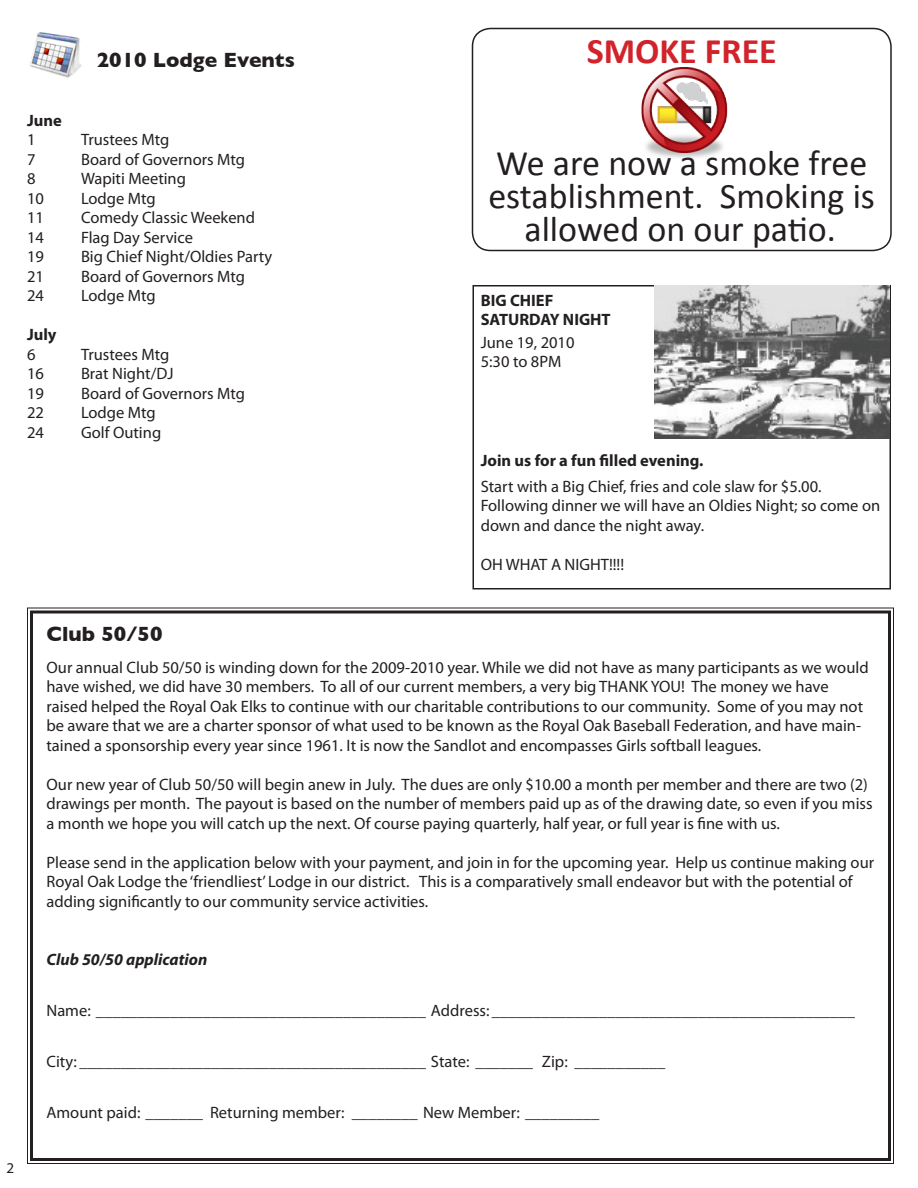
<style>
.page{position:relative;width:918px;height:1188px;background:#fff}
.page>*{position:absolute;margin:0;border:0;box-sizing:border-box;transform-origin:0 0}
.Basic_Article{font:36px/33px "Calibri";color:#231f20;text-align:center}
.Basic_Article-2{font:700 36px "Calibri";color:#d1232a}
.Basic_Article-3{font:700 21px "Gill Sans";color:#231f20}
.Basic_Article-4{font:16.5px/19.5px "Myriad Pro";color:#231f20}
.t1{font:700 16.5px "Myriad Pro";color:#231f20}
.Basic_Article-5{font:italic 700 16.5px "Myriad Pro";color:#231f20}
.t2{font:15px "Myriad Pro";color:#231f20}
</style>
<div class="page">
<div style="left:472px;top:285px;width:419px;height:305px;border:2px solid #231f20"></div>
<img style="left:29px;top:32px;width:53px;height:47px">
<img style="left:655px;top:285px;width:235px;height:154px">
<svg style="left:27px;top:607px;width:867px;height:557px"></svg>
<div style="left:30px;top:610px;width:861px;height:551px;border:3px solid #231f20"></div>
<div style="left:472px;top:28px;width:420px;height:223px;border:2px solid #231f20;border-radius:18px"></div>
<img style="left:641px;top:67px;width:87px;height:91px">
<p class="Basic_Article-3" style="left:97px;top:48px;width:200px">2010 Lodge Events</p>
<p class="t1" style="left:27px;top:109px;width:36px">June</p>
<p class="Basic_Article-4" style="left:27px;top:130px;width:10px">1</p>
<p class="Basic_Article-4" style="left:81px;top:130px;width:90px">Trustees Mtg</p>
<p class="Basic_Article-4" style="left:27px;top:149px;width:10px">7</p>
<p class="Basic_Article-4" style="left:81px;top:149px;width:166px">Board of Governors Mtg</p>
<p class="Basic_Article-4" style="left:27px;top:169px;width:10px">8</p>
<p class="Basic_Article-4" style="left:81px;top:169px;width:107px">Wapiti Meeting</p>
<p class="Basic_Article-4" style="left:27px;top:188px;width:18px">10</p>
<p class="Basic_Article-4" style="left:81px;top:188px;width:76px">Lodge Mtg</p>
<p class="Basic_Article-4" style="left:27px;top:208px;width:18px">11</p>
<p class="Basic_Article-4" style="left:81px;top:208px;width:176px">Comedy Classic Weekend</p>
<p class="Basic_Article-4" style="left:27px;top:227px;width:18px">14</p>
<p class="Basic_Article-4" style="left:81px;top:227px;width:114px">Flag Day Service</p>
<p class="Basic_Article-4" style="left:27px;top:247px;width:18px">19</p>
<p class="Basic_Article-4" style="left:81px;top:247px;width:193px">Big Chief Night/Oldies Party</p>
<p class="Basic_Article-4" style="left:27px;top:266px;width:18px">21</p>
<p class="Basic_Article-4" style="left:81px;top:266px;width:166px">Board of Governors Mtg</p>
<p class="Basic_Article-4" style="left:27px;top:286px;width:18px">24</p>
<p class="Basic_Article-4" style="left:81px;top:286px;width:76px">Lodge Mtg</p>
<p class="t1" style="left:27px;top:324px;width:31px">July</p>
<p class="Basic_Article-4" style="left:27px;top:344px;width:10px">6</p>
<p class="Basic_Article-4" style="left:81px;top:344px;width:90px">Trustees Mtg</p>
<p class="Basic_Article-4" style="left:27px;top:364px;width:18px">16</p>
<p class="Basic_Article-4" style="left:81px;top:364px;width:94px">Brat Night/DJ</p>
<p class="Basic_Article-4" style="left:27px;top:383px;width:18px">19</p>
<p class="Basic_Article-4" style="left:81px;top:383px;width:166px">Board of Governors Mtg</p>
<p class="Basic_Article-4" style="left:27px;top:403px;width:18px">22</p>
<p class="Basic_Article-4" style="left:81px;top:403px;width:76px">Lodge Mtg</p>
<p class="Basic_Article-4" style="left:27px;top:422px;width:18px">24</p>
<p class="Basic_Article-4" style="left:81px;top:422px;width:82px">Golf Outing</p>
<p class="Basic_Article-2" style="left:587px;top:29px;width:192px">SMOKE FREE</p>
<p class="Basic_Article" style="left:488px;top:145px;width:388px">We are now a smoke free establishment. Smoking is allowed on our patio.</p>
<p class="t1" style="left:481px;top:289px;width:74px">BIG CHIEF</p>
<p class="t1" style="left:481px;top:309px;width:131px">SATURDAY NIGHT</p>
<p class="Basic_Article-4" style="left:481px;top:332px;width:95px">June 19, 2010</p>
<p class="Basic_Article-4" style="left:481px;top:352px;width:82px">5:30 to 8PM</p>
<p class="t1" style="left:481px;top:450px;width:224px">Join us for a fun filled evening.</p>
<p class="Basic_Article-4" style="left:481px;top:476px;width:401px">Start with a Big Chief, fries and cole slaw for $5.00.<br>Following dinner we will have an Oldies Night; so come on down and dance the night away.</p>
<p class="Basic_Article-4" style="left:481px;top:554px;width:145px">OH WHAT A NIGHT!!!!</p>
<p class="t2" style="left:7px;top:1159px;width:9px">2</p>
<p class="Basic_Article-3" style="left:46px;top:622px;width:118px">Club 50/50</p>
<p class="Basic_Article-4" style="left:46px;top:657px;width:824px">Our annual Club 50/50 is winding down for the 2009-2010 year. While we did not have as many participants as we would have wished, we did have 30 members. To all of our current members, a very big THANK YOU! The money we have raised helped the Royal Oak Elks to continue with our charitable contributions to our community. Some of you may not be aware that we are a charter sponsor of what used to be known as the Royal Oak Baseball Federation, and have main&shy;tained a sponsorship every year since 1961. It is now the Sandlot and encompasses Girls softball leagues.</p>
<p class="Basic_Article-4" style="left:46px;top:774px;width:828px">Our new year of Club 50/50 will begin anew in July. The dues are only $10.00 a month per member and there are two (2) drawings per month. The payout is based on the number of members paid up as of the drawing date, so even if you miss a month we hope you will catch up the next. Of course paying quarterly, half year, or full year is fine with us.</p>
<p class="Basic_Article-4" style="left:46px;top:852px;width:829px">Please send in the application below with your payment, and join in for the upcoming year. Help us continue making our<br>Royal Oak Lodge the ‘friendliest’ Lodge in our district. This is a comparatively small endeavor but with the potential of adding significantly to our community service activities.</p>
<p class="Basic_Article-5" style="left:46px;top:949px;width:162px">Club 50/50 application</p>
<p class="Basic_Article-4" style="left:46px;top:1001px;width:810px">Name: ________________________________________ Address: ____________________________________________</p>
<p class="Basic_Article-4" style="left:46px;top:1052px;width:620px">City: __________________________________________ State: _______ Zip: ___________</p>
<p class="Basic_Article-4" style="left:46px;top:1103px;width:554px">Amount paid: _______ Returning member: ________ New Member: _________</p>
</div>
